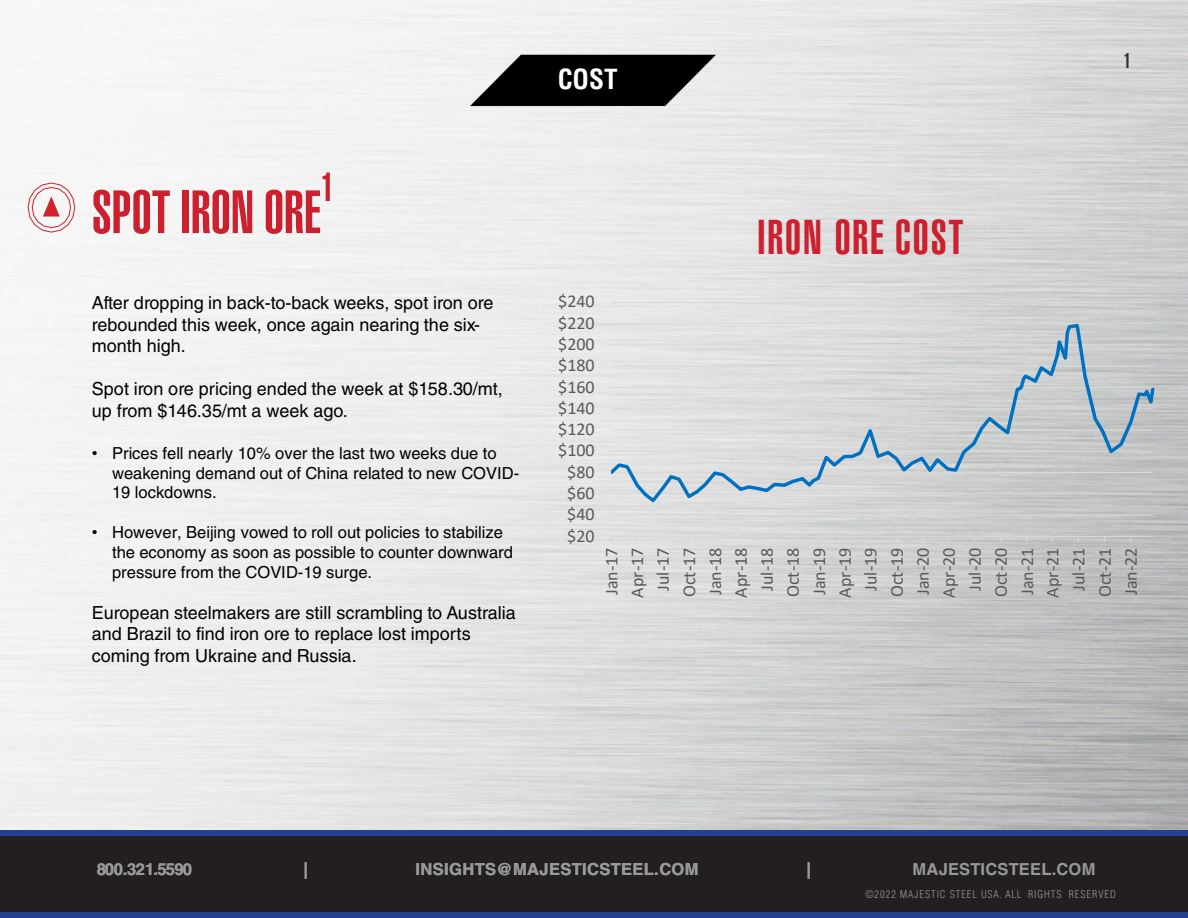
<style>
.page{position:relative;width:1188px;height:918px;background:#fff}
.page>*{position:absolute;margin:0;border:0;box-sizing:border-box;transform-origin:0 0}
.t1{font:60px "Helvetica LT Std Ultra Comp";color:#cd202e}
.t2{font:48px "Helvetica LT Std Ultra Comp";letter-spacing:.04em;color:#cd202f}
.t3{font:39.9px "Helvetica LT Std Ultra Comp";color:#cd202f}
.t4{font:700 condensed 27px "Helvetica LT Std";color:#fff}
.t5{font:21px "Helvetica LT Std Ultra Comp";color:#303335}
.t6{font:18px/21.6px "Helvetica LT Std";color:#000}
.t7{font:18px "Calibri";color:#595959}
.t8{font:16.5px/19.8px "Helvetica LT Std";color:#000}
.t9{font:700 16.5px "Helvetica LT Std";letter-spacing:.015em;color:#989899}
.t10{font:700 16.5px "Helvetica LT Std";letter-spacing:-.045em;color:#989899}
.t11{font:300 condensed 10.5px "Helvetica LT Std";letter-spacing:.09em;color:#989899}
.s1{font-family:"Arial"}
</style>
<div class="page">
<div style="left:0;top:833px;width:1188px;height:82px;background:#231f20"></div>
<div style="left:0;top:912px;width:1188px;height:6px;background:#25408f"></div>
<div style="left:0;top:830px;width:1188px;height:6px;background:#25408f"></div>
<img style="left:469px;top:26px;width:250px;height:106px">
<svg style="left:27px;top:182px;width:49px;height:51px"></svg>
<hr style="left:611px;top:515px;width:542px;height:1px;background:#d9d9d9">
<hr style="left:611px;top:302px;width:542px;height:1px;background:#d9d9d9">
<hr style="left:611px;top:536px;width:542px;height:1px;background:#d9d9d9">
<svg style="left:611px;top:322px;width:543px;height:183px;background:#ced3d5"></svg>
<p class="t3" style="left:321px;top:164px;width:15px">1</p>
<p class="t1" style="left:92px;top:178px;width:230px">SPOT IRON ORE</p>
<p class="t6" style="left:92px;top:292px;width:403px">After dropping in back-to-back weeks, spot iron ore rebounded this week, once again nearing the six&shy;month high.</p>
<p class="t6" style="left:92px;top:378px;width:413px">Spot iron ore pricing ended the week at $158.30/mt, up from $146.35/mt a week ago.</p>
<p class="t8" style="left:112px;top:443px;width:409px;text-indent:-20px"><span class="s1">•</span> Prices fell nearly 10% over the last two weeks due to weakening demand out of China related to new COVID-<br>19 lockdowns.</p>
<p class="t8" style="left:112px;top:522px;width:402px;text-indent:-20px"><span class="s1">•</span> However, Beijing vowed to roll out policies to stabilize the economy as soon as possible to counter downward pressure from the COVID-19 surge.</p>
<p class="t6" style="left:92px;top:602px;width:426px">European steelmakers are still scrambling to Australia and Brazil to find iron ore to replace lost imports coming from Ukraine and Russia.</p>
<p class="t4" style="left:558px;top:63px;width:61px">COST</p>
<p class="t7" style="left:558px;top:289px;width:38px">$240</p>
<p class="t7" style="left:558px;top:310px;width:38px">$220</p>
<p class="t7" style="left:558px;top:332px;width:38px">$200</p>
<p class="t7" style="left:558px;top:353px;width:38px">$180</p>
<p class="t7" style="left:558px;top:374px;width:38px">$160</p>
<p class="t7" style="left:558px;top:395px;width:38px">$140</p>
<p class="t7" style="left:558px;top:417px;width:38px">$120</p>
<p class="t7" style="left:558px;top:438px;width:38px">$100</p>
<p class="t7" style="left:567px;top:459px;width:29px">$80</p>
<p class="t7" style="left:567px;top:480px;width:29px">$60</p>
<p class="t7" style="left:567px;top:502px;width:29px">$40</p>
<p class="t7" style="left:567px;top:523px;width:29px">$20</p>
<p class="t2" style="left:757px;top:209px;width:208px">IRON ORE COST</p>
<p class="t5" style="left:1124px;top:48px;width:9px">1</p>
<p class="t7" style="left:599px;top:595px;width:49px;rotate:-90deg">Jan-17</p>
<p class="t7" style="left:625px;top:598px;width:51px;rotate:-90deg">Apr-17</p>
<p class="t7" style="left:651px;top:591px;width:44px;rotate:-90deg">Jul-17</p>
<p class="t7" style="left:677px;top:597px;width:51px;rotate:-90deg">Oct-17</p>
<p class="t7" style="left:703px;top:595px;width:49px;rotate:-90deg">Jan-18</p>
<p class="t7" style="left:728px;top:598px;width:51px;rotate:-90deg">Apr-18</p>
<p class="t7" style="left:754px;top:591px;width:44px;rotate:-90deg">Jul-18</p>
<p class="t7" style="left:780px;top:597px;width:51px;rotate:-90deg">Oct-18</p>
<p class="t7" style="left:807px;top:595px;width:49px;rotate:-90deg">Jan-19</p>
<p class="t7" style="left:832px;top:598px;width:51px;rotate:-90deg">Apr-19</p>
<p class="t7" style="left:858px;top:591px;width:44px;rotate:-90deg">Jul-19</p>
<p class="t7" style="left:884px;top:597px;width:51px;rotate:-90deg">Oct-19</p>
<p class="t7" style="left:910px;top:595px;width:49px;rotate:-90deg">Jan-20</p>
<p class="t7" style="left:936px;top:598px;width:51px;rotate:-90deg">Apr-20</p>
<p class="t7" style="left:962px;top:591px;width:44px;rotate:-90deg">Jul-20</p>
<p class="t7" style="left:988px;top:597px;width:51px;rotate:-90deg">Oct-20</p>
<p class="t7" style="left:1015px;top:595px;width:49px;rotate:-90deg">Jan-21</p>
<p class="t7" style="left:1040px;top:598px;width:51px;rotate:-90deg">Apr-21</p>
<p class="t7" style="left:1066px;top:591px;width:44px;rotate:-90deg">Jul-21</p>
<p class="t7" style="left:1092px;top:597px;width:51px;rotate:-90deg">Oct-21</p>
<p class="t7" style="left:1118px;top:595px;width:49px;rotate:-90deg">Jan-22</p>
<p class="t10" style="left:97px;top:859px;width:97px">800.321.5590</p>
<p class="t9" style="left:303px;top:859px;width:6px">|</p>
<p class="t9" style="left:415px;top:859px;width:285px">INSIGHTS@MAJESTICSTEEL.COM</p>
<p class="t9" style="left:807px;top:859px;width:6px">|</p>
<p class="t9" style="left:913px;top:859px;width:184px">MAJESTICSTEEL.COM</p>
<p class="t11" style="left:865px;top:888px;width:252px">©2022 MAJESTIC STEEL USA. ALL RIGHTS RESERVED</p>
</div>
